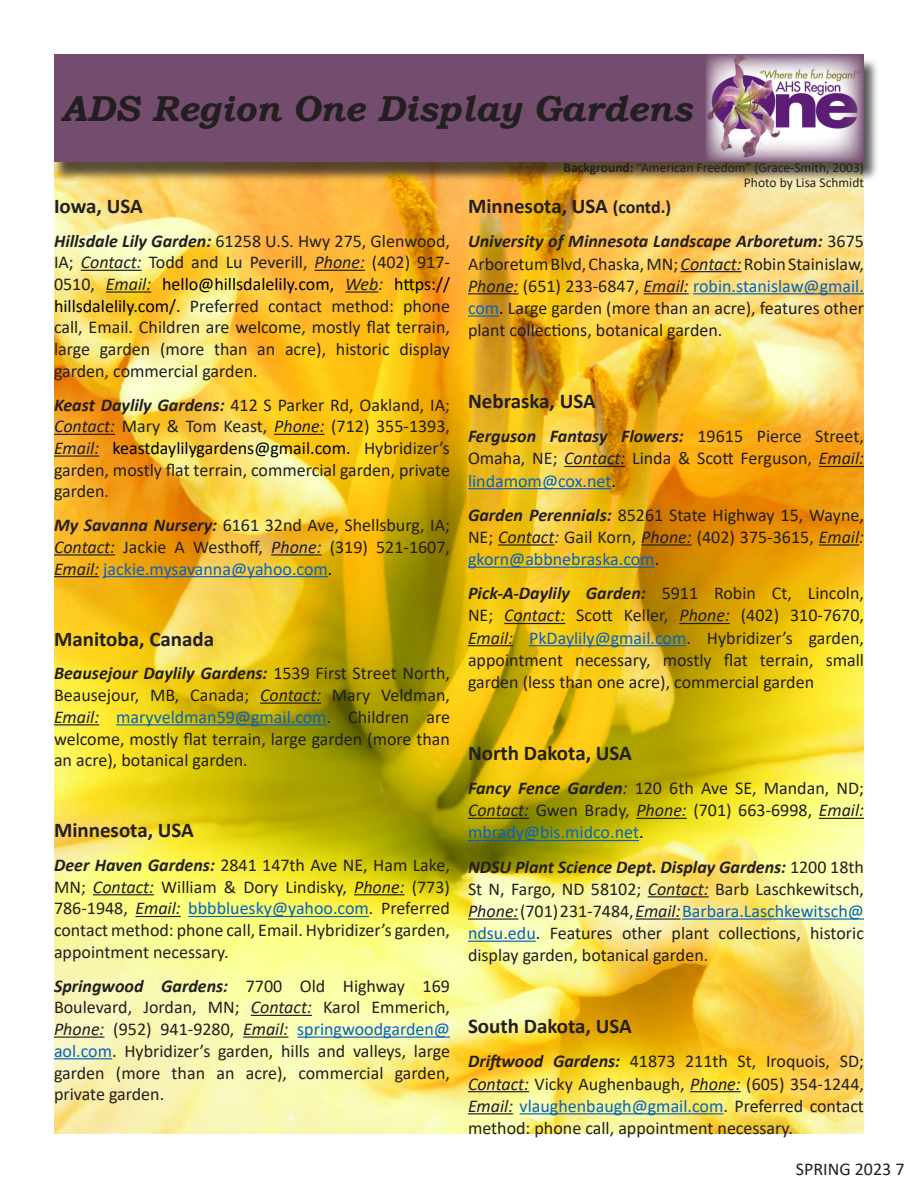
<style>
.page{position:relative;width:918px;height:1188px;background:#fff}
.page>*{position:absolute;margin:0;border:0;box-sizing:border-box;transform-origin:0 0}
.t1{font:italic 700 36px "Bookman Old Style";color:#231f20}
.t2{font:700 21px "Calibri";color:#231f20}
.t3{font:18px/21.8px "Calibri";color:#231f20;text-align:justify}
.t4{font:13.5px "Calibri";color:#231f20}
.s1{font-weight:700}
.s2{font-weight:700;font-style:italic}
.s3{font-style:italic}
.s4{color:#000}
.s5{color:#0563c1}
.s6{font-size:18px}
</style>
<div class="page">
<img style="left:54px;top:182px;width:810px;height:952px">
<hr style="left:81px;top:270px;width:61px;height:1px;background:#231f20">
<hr style="left:315px;top:270px;width:50px;height:1px;background:#231f20">
<hr style="left:106px;top:291px;width:45px;height:2px;background:#231f20">
<hr style="left:345px;top:291px;width:33px;height:2px;background:#231f20">
<hr style="left:54px;top:434px;width:61px;height:1px;background:#231f20">
<hr style="left:274px;top:434px;width:51px;height:1px;background:#231f20">
<hr style="left:54px;top:455px;width:45px;height:2px;background:#231f20">
<hr style="left:54px;top:554px;width:61px;height:2px;background:#231f20">
<hr style="left:271px;top:554px;width:51px;height:2px;background:#231f20">
<hr style="left:54px;top:576px;width:45px;height:1px;background:#231f20">
<hr style="left:103px;top:576px;width:225px;height:1px;background:#0563c1">
<hr style="left:260px;top:703px;width:61px;height:1px;background:#231f20">
<hr style="left:54px;top:724px;width:45px;height:1px;background:#231f20">
<hr style="left:116px;top:724px;width:211px;height:1px;background:#0563c1">
<hr style="left:93px;top:894px;width:61px;height:1px;background:#231f20">
<hr style="left:354px;top:894px;width:51px;height:1px;background:#231f20">
<hr style="left:135px;top:916px;width:46px;height:1px;background:#231f20">
<hr style="left:188px;top:916px;width:181px;height:1px;background:#0563c1">
<hr style="left:251px;top:1015px;width:61px;height:1px;background:#231f20">
<hr style="left:54px;top:1037px;width:50px;height:1px;background:#231f20">
<hr style="left:243px;top:1037px;width:45px;height:1px;background:#231f20">
<hr style="left:297px;top:1037px;width:153px;height:1px;background:#0563c1">
<hr style="left:54px;top:1058px;width:58px;height:1px;background:#0563c1">
<hr style="left:681px;top:271px;width:61px;height:1px;background:#231f20">
<hr style="left:468px;top:293px;width:50px;height:1px;background:#231f20">
<hr style="left:644px;top:293px;width:45px;height:1px;background:#231f20">
<hr style="left:693px;top:293px;width:171px;height:1px;background:#0563c1">
<hr style="left:468px;top:315px;width:31px;height:2px;background:#0563c1">
<hr style="left:564px;top:466px;width:61px;height:1px;background:#231f20">
<hr style="left:819px;top:466px;width:45px;height:1px;background:#231f20">
<hr style="left:468px;top:488px;width:143px;height:1px;background:#0563c1">
<hr style="left:498px;top:544px;width:56px;height:2px;background:#231f20">
<hr style="left:641px;top:544px;width:51px;height:2px;background:#231f20">
<hr style="left:819px;top:544px;width:40px;height:2px;background:#231f20">
<hr style="left:468px;top:567px;width:187px;height:1px;background:#0563c1">
<hr style="left:504px;top:623px;width:61px;height:1px;background:#231f20">
<hr style="left:679px;top:623px;width:51px;height:1px;background:#231f20">
<hr style="left:468px;top:645px;width:45px;height:1px;background:#231f20">
<hr style="left:529px;top:645px;width:157px;height:1px;background:#0563c1">
<hr style="left:468px;top:818px;width:61px;height:1px;background:#231f20">
<hr style="left:636px;top:818px;width:51px;height:1px;background:#231f20">
<hr style="left:819px;top:818px;width:45px;height:1px;background:#231f20">
<hr style="left:468px;top:840px;width:171px;height:1px;background:#0563c1">
<hr style="left:648px;top:896px;width:61px;height:1px;background:#231f20">
<hr style="left:468px;top:918px;width:50px;height:2px;background:#231f20">
<hr style="left:635px;top:918px;width:46px;height:2px;background:#231f20">
<hr style="left:682px;top:918px;width:182px;height:2px;background:#0563c1">
<hr style="left:468px;top:941px;width:68px;height:1px;background:#0563c1">
<hr style="left:468px;top:1091px;width:61px;height:1px;background:#231f20">
<hr style="left:690px;top:1091px;width:51px;height:1px;background:#231f20">
<hr style="left:468px;top:1113px;width:45px;height:1px;background:#231f20">
<hr style="left:520px;top:1113px;width:203px;height:1px;background:#0563c1">
<div style="left:52px;top:58px;width:827px;height:124px;background:#231f20;opacity:.75"></div>
<div style="left:54px;top:54px;width:810px;height:108px;background:#744c6e"></div>
<img style="left:706px;top:54px;width:158px;height:108px">
<p class="t1" style="left:61px;top:82px;width:632px">ADS Region One Display Gardens</p>
<p class="t4" style="left:563px;top:158px;width:302px"><span class="s1">Background:</span> “American Freedom” (Grace-Smith, 2003)</p>
<p class="t4" style="left:744px;top:173px;width:121px">Photo by Lisa Schmidt</p>
<p class="t2" style="left:54px;top:191px;width:90px">Iowa, USA</p>
<p class="t3" style="left:54px;top:229px;width:398px"><span class="s2">Hillsdale Lily Garden:</span> 61258 U.S. Hwy 275, Glenwood, IA; <span class="s3">Contact:</span> Todd and Lu Peverill, <span class="s3">Phone:</span> (402) 917- 0510, <span class="s3">Email:</span> <span class="s4">hello@hillsdalelily.com,</span> <span class="s3">Web:</span> <span class="s4">https:// hillsdalelily.com/.</span> Preferred contact method: phone call, Email. Children are welcome, mostly flat terrain, large garden (more than an acre), historic display garden, commercial garden.</p>
<p class="t3" style="left:54px;top:393px;width:398px"><span class="s2">Keast Daylily Gardens:</span> 412 S Parker Rd, Oakland, IA; <span class="s3">Contact:</span> Mary &amp; Tom Keast, <span class="s3">Phone:</span> (712) 355-1393, <span class="s3">Email:</span> <span class="s4">keastdaylilygardens@gmail.com.</span> Hybridizer’s garden, mostly flat terrain, commercial garden, private garden.</p>
<p class="t3" style="left:54px;top:514px;width:398px"><span class="s2">My Savanna Nursery:</span> 6161 32nd Ave, Shellsburg, IA; <span class="s3">Contact:</span> Jackie A Westhoff, <span class="s3">Phone:</span> (319) 521-1607, <span class="s3">Email:</span> <span class="s5">jackie.mysavanna@yahoo.com</span><span class="s4">.</span></p>
<p class="t2" style="left:54px;top:624px;width:162px">Manitoba, Canada</p>
<p class="t3" style="left:54px;top:662px;width:398px"><span class="s2">Beausejour Daylily Gardens:</span> 1539 First Street North, Beausejour, MB, Canada; <span class="s3">Contact:</span> Mary Veldman, <span class="s3">Email:</span> <span class="s5">maryveldman59@gmail.com</span>. Children are welcome, mostly flat terrain, large garden (more than an acre), botanical garden.</p>
<p class="t2" style="left:54px;top:815px;width:141px">Minnesota, USA</p>
<p class="t3" style="left:54px;top:854px;width:398px"><span class="s2">Deer Haven Gardens:</span> 2841 147th Ave NE, Ham Lake, MN; <span class="s3">Contact:</span> William &amp; Dory Lindisky, <span class="s3">Phone:</span> (773)<br>786-1948, <span class="s3">Email:</span> <span class="s5">bbbbluesky@yahoo.com</span>. Preferred contact method: phone call, Email. Hybridizer’s garden, appointment necessary.</p>
<p class="t3" style="left:54px;top:974px;width:398px"><span class="s2">Springwood Gardens:</span> 7700 Old Highway 169<br>Boulevard, Jordan, MN; <span class="s3">Contact:</span> Karol Emmerich, <span class="s3">Phone:</span> (952) 941-9280, <span class="s3">Email:</span> <span class="s5">springwoodgarden@ aol.com</span>. Hybridizer’s garden, hills and valleys, large garden (more than an acre), commercial garden, private garden.</p>
<p class="t2" style="left:468px;top:191px;width:205px">Minnesota, USA <span class="s6">(contd.)</span></p>
<p class="t3" style="left:468px;top:230px;width:398px;line-height:22.2px"><span class="s2">University of Minnesota Landscape Arboretum:</span> 3675<br>Arboretum Blvd, Chaska, MN; <span class="s3">Contact:</span> Robin Stainislaw, <span class="s3">Phone:</span> (651) 233-6847, <span class="s3">Email:</span> <span class="s5">robin.stanislaw@gmail. com</span><span class="s4">.</span> Large garden (more than an acre), features other plant collections, botanical garden.</p>
<p class="t2" style="left:468px;top:386px;width:129px">Nebraska, USA</p>
<p class="t3" style="left:468px;top:425px;width:398px;line-height:22.2px"><span class="s2">Ferguson Fantasy Flowers:</span> 19615 Pierce Street, Omaha, NE; <span class="s3">Contact:</span> Linda &amp; Scott Ferguson, <span class="s3">Email: </span><span class="s5">lindamom@cox.net</span><span class="s4">.</span></p>
<p class="t3" style="left:468px;top:503px;width:398px;line-height:22.2px"><span class="s2">Garden Perennials:</span> 85261 State Highway 15, Wayne, NE; <span class="s3">Contact:</span> Gail Korn, <span class="s3">Phone:</span> (402) 375-3615, <span class="s3">Email: </span><span class="s5">gkorn@abbnebraska.com</span><span class="s4">.</span></p>
<p class="t3" style="left:468px;top:582px;width:398px;line-height:22.2px"><span class="s2">Pick-A-Daylily Garden:</span> 5911 Robin Ct, Lincoln, NE; <span class="s3">Contact:</span> Scott Keller, <span class="s3">Phone:</span> (402) 310-7670, <span class="s3">Email:</span> <span class="s5">PkDaylily@gmail.com</span>. Hybridizer’s garden, appointment necessary, mostly flat terrain, small garden (less than one acre), commercial garden</p>
<p class="t2" style="left:468px;top:738px;width:165px">North Dakota, USA</p>
<p class="t3" style="left:468px;top:777px;width:398px;line-height:22.2px"><span class="s2">Fancy Fence Garden</span><span class="s3">:</span> 120 6th Ave SE, Mandan, ND; <span class="s3">Contact:</span> Gwen Brady, <span class="s3">Phone:</span> (701) 663-6998, <span class="s3">Email: </span><span class="s5">mbrady@bis.midco.net</span><span class="s4">.</span></p>
<p class="t3" style="left:468px;top:855px;width:398px;line-height:22.2px"><span class="s2">NDSU Plant Science Dept. Display Gardens:</span> 1200 18th St N, Fargo, ND 58102; <span class="s3">Contact:</span> Barb Laschkewitsch, <span class="s3">Phone:</span> (701) 231-7484, <span class="s3">Email:</span><span class="s5">Barbara.Laschkewitsch@ ndsu.edu</span><span class="s4">.</span> Features other plant collections, historic display garden, botanical garden.</p>
<p class="t2" style="left:468px;top:1011px;width:165px">South Dakota, USA</p>
<p class="t3" style="left:468px;top:1050px;width:398px;line-height:22.2px"><span class="s2">Driftwood Gardens:</span> 41873 211th St, Iroquois, SD; <span class="s3">Contact:</span> Vicky Aughenbaugh, <span class="s3">Phone:</span> (605) 354-1244, <span class="s3">Email:</span> <span class="s5">vlaughenbaugh@gmail.com</span>. Preferred contact method: phone call, appointment necessary.</p>
<p class="t3" style="left:796px;top:1157px;width:110px">SPRING 2023 7</p>
</div>
